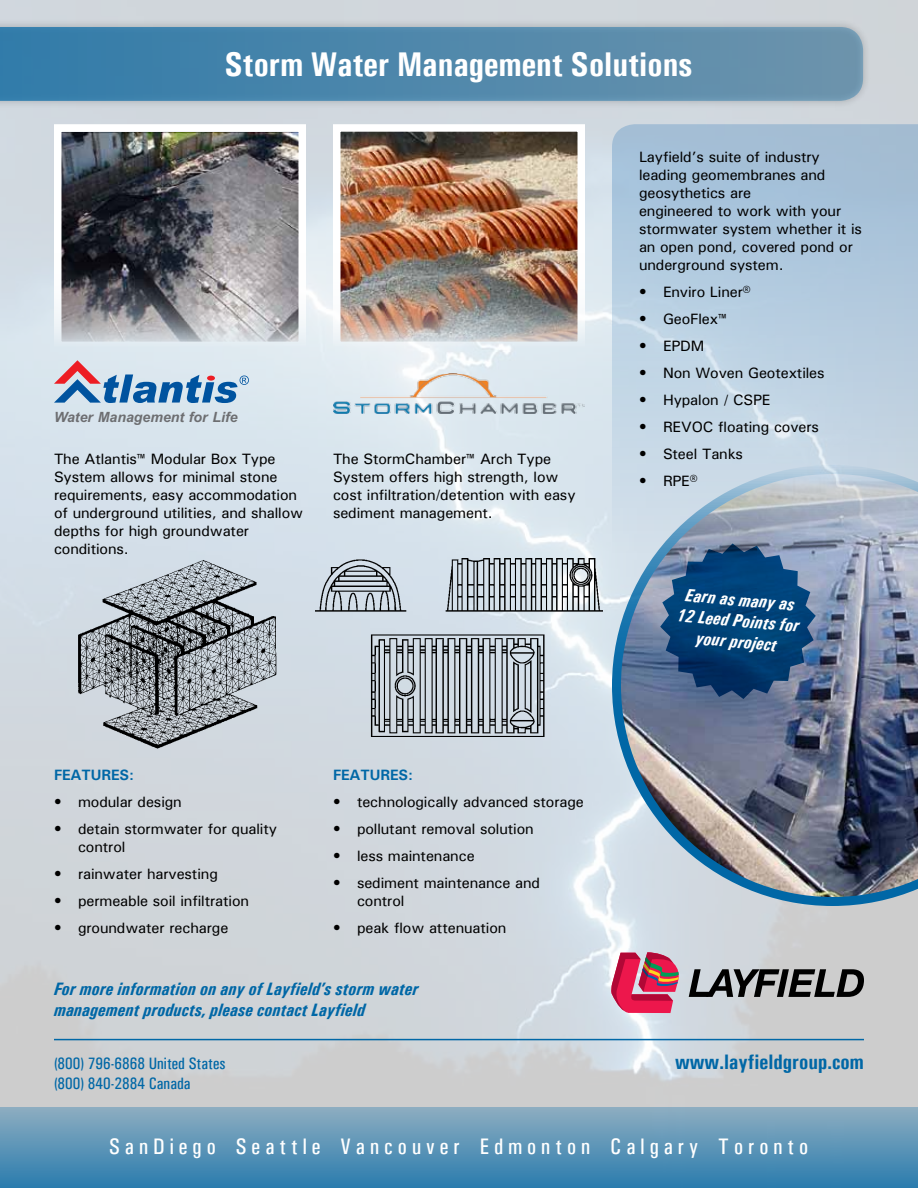
<style>
.page{position:relative;width:918px;height:1188px;background:#fff}
.page>*{position:absolute;margin:0;border:0;box-sizing:border-box;transform-origin:0 0}
.t1{font:700 34.35px "Univers Condensed";color:#fff}
.t2{font:22.5px "Univers Condensed";color:#fff}
.t3{font:700 21px "Univers Condensed";color:#0067a6}
.t4{font:italic 700 18px/21px "Univers Condensed";color:#0067a6}
.t5{font:italic 700 18px/21px "Univers Condensed";color:#fff;text-align:center}
.t6{font:16.5px "Univers Condensed";color:#0067a6}
.t7{font:15px/18px "Univers";letter-spacing:-.01em;color:#000}
.t8{font:700 15px "Univers";letter-spacing:-.01em;color:#0067a6}
.t9{font:italic 700 14.1px "Arial";color:#6d6e71}
.s1{font-weight:900}
</style>
<div class="page">
<img style="left:0;top:0;width:918px;height:1107px">
<svg style="left:612px;top:124px;width:306px;height:341px;background:#b4cbde"></svg>
<img style="left:63px;top:133px;width:234px;height:207px">
<div style="left:54px;top:124px;width:252px;height:225px;border:8px solid #fff"></div>
<img style="left:342px;top:133px;width:234px;height:207px">
<div style="left:333px;top:124px;width:252px;height:225px;border:8px solid #fff"></div>
<svg style="left:54px;top:360px;width:195px;height:43px;background:#9fb4cf"></svg>
<img style="left:333px;top:374px;width:252px;height:40px">
<div style="left:0;top:19px;width:871px;height:90px;background:#000;opacity:.2"></div>
<svg style="left:0;top:27px;width:863px;height:74px;background:#5088ab"></svg>
<div style="left:0;top:1107px;width:918px;height:81px;background:linear-gradient(to bottom,#8eadc1,#2a7cae)"></div>
<img style="left:612px;top:465px;width:306px;height:441px">
<svg style="left:660px;top:543px;width:156px;height:156px;background:#235382"></svg>
<img style="left:66px;top:558px;width:218px;height:192px">
<svg style="left:689px;top:969px;width:175px;height:28px;background:#6b6c6d"></svg>
<svg style="left:611px;top:952px;width:69px;height:61px;background:#cf516f"></svg>
<hr style="left:54px;top:1039px;width:810px;height:1px;background:#0067a6">
<img style="left:315px;top:558px;width:288px;height:178px">
<h1 class="t1" style="left:224px;top:43px;width:470px">Storm Water Management Solutions</h1>
<p class="t9" style="left:54px;top:408px;width:185px">Water Management for Life</p>
<p class="t7" style="left:54px;top:450px;width:251px">The Atlantis™ Modular Box Type<br>System allows for minimal stone requirements, easy accommodation of underground utilities, and shallow depths for high groundwater conditions.</p>
<p class="t7" style="left:333px;top:450px;width:244px">The StormChamber™ Arch Type<br>System offers high strength, low cost infiltration/detention with easy sediment management.</p>
<p class="t8" style="left:54px;top:766px;width:82px">FEATURES:</p>
<p class="t7" style="left:54px;top:793px;width:129px"><span class="s1">•</span> modular design</p>
<p class="t7" style="left:78px;top:820px;width:201px;text-indent:-24px"><span class="s1">•</span> detain stormwater for quality control</p>
<p class="t7" style="left:54px;top:865px;width:165px"><span class="s1">•</span> rainwater harvesting</p>
<p class="t7" style="left:54px;top:892px;width:197px"><span class="s1">•</span> permeable soil infiltration</p>
<p class="t7" style="left:54px;top:919px;width:176px"><span class="s1">•</span> groundwater recharge</p>
<p class="t8" style="left:333px;top:766px;width:82px">FEATURES:</p>
<p class="t7" style="left:333px;top:793px;width:253px"><span class="s1">•</span> technologically advanced storage</p>
<p class="t7" style="left:333px;top:820px;width:202px"><span class="s1">•</span> pollutant removal solution</p>
<p class="t7" style="left:333px;top:847px;width:143px"><span class="s1">•</span> less maintenance</p>
<p class="t7" style="left:357px;top:874px;width:185px;text-indent:-24px"><span class="s1">•</span> sediment maintenance and control</p>
<p class="t7" style="left:333px;top:919px;width:175px"><span class="s1">•</span> peak flow attenuation</p>
<p class="t4" style="left:54px;top:978px;width:366px">For more information on any of Layfield’s storm water management products, please contact Layfield</p>
<p class="t7" style="left:639px;top:147px;width:225px">Layfield’s suite of industry leading geomembranes and geosythetics are<br>engineered to work with your stormwater system whether it is an open pond, covered pond or underground system.</p>
<p class="t7" style="left:639px;top:282px;width:113px"><span class="s1">•</span> Enviro Liner®</p>
<p class="t7" style="left:639px;top:309px;width:90px"><span class="s1">•</span> GeoFlex™</p>
<p class="t7" style="left:639px;top:336px;width:67px"><span class="s1">•</span> EPDM</p>
<p class="t7" style="left:639px;top:363px;width:187px"><span class="s1">•</span> Non Woven Geotextiles</p>
<p class="t7" style="left:639px;top:390px;width:133px"><span class="s1">•</span> Hypalon / CSPE</p>
<p class="t7" style="left:639px;top:417px;width:182px"><span class="s1">•</span> REVOC floating covers</p>
<p class="t7" style="left:639px;top:444px;width:106px"><span class="s1">•</span> Steel Tanks</p>
<p class="t7" style="left:639px;top:471px;width:60px"><span class="s1">•</span> RPE®</p>
<p class="t5" style="left:680px;top:584px;width:124px;rotate:5deg">Earn as many as<br>12 Leed Points for your project</p>
<p class="t6" style="left:54px;top:1054px;width:173px">(800) 796-6868 United States</p>
<h3 class="t3" style="left:675px;top:1049px;width:190px">www.layfieldgroup.com</h3>
<p class="t6" style="left:54px;top:1074px;width:138px">(800) 840-2884 Canada</p>
<h2 class="t2" style="left:109px;top:1133px;width:701px">S a n D i e g o S e a t t l e V a n c o u v e r E d m o n t o n C a l g a r y T o r o n t o</h2>
</div>
